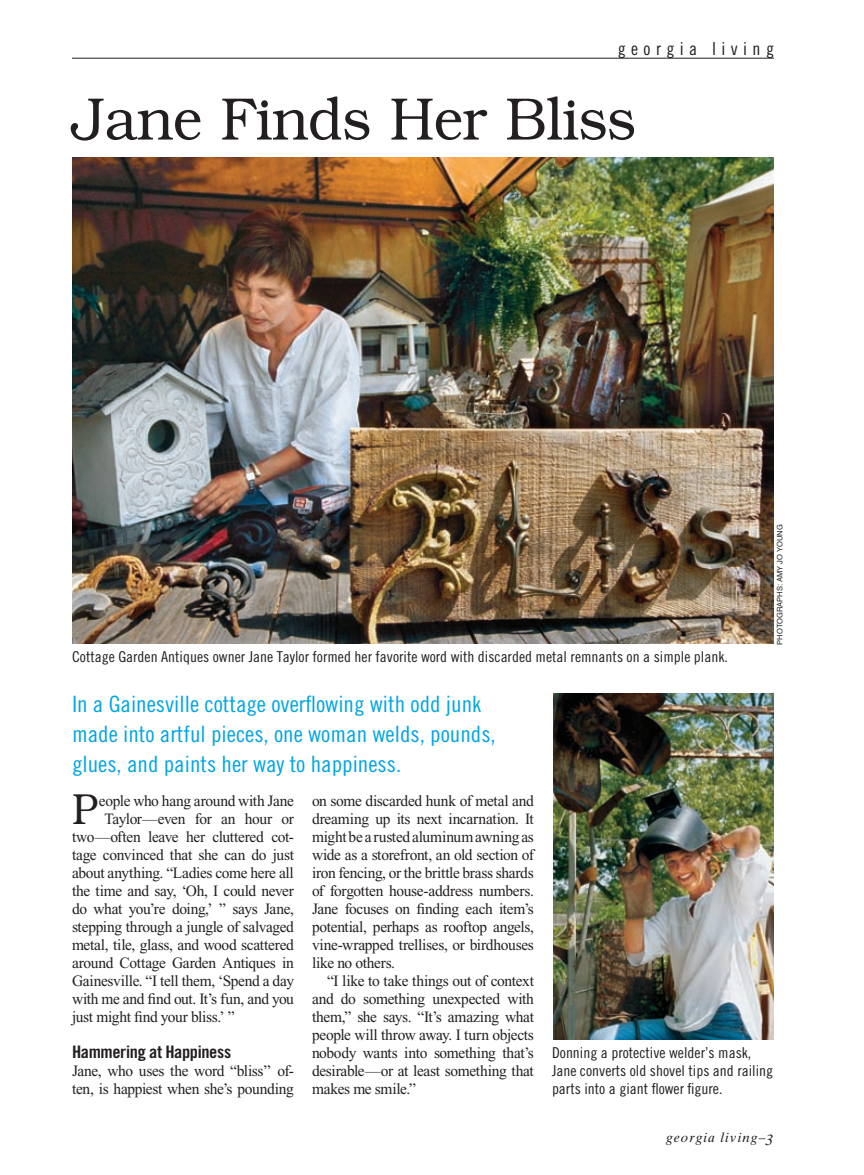
<style>
.page{position:relative;width:864px;height:1175px;background:#fff}
.page>*{position:absolute;margin:0;border:0;box-sizing:border-box;transform-origin:0 0}
.t1{font:300 60px "Bookman";letter-spacing:-.01em;color:#231f20;scale:.93 1}
.t2{font:300 43.5px "Bookman";color:#231f20;scale:.95 1}
.BL{font:22.5px/30px "Trade Gothic Cond Eighteen";color:#00a5e3;scale:1.05 1}
.TXF{font:18px "Trade Gothic Cond Eighteen";letter-spacing:.3em;color:#231f20}
.SH1{font:17.25px "Trade Gothic Bold Cond Twenty";letter-spacing:-.02em;color:#231f20;scale:1.07 1}
.TXF-2{font:15.75px/18px "Times New Roman";letter-spacing:-.02em;color:#231f20}
.TXT{font:15.75px/18px "Times New Roman";letter-spacing:-.02em;color:#231f20;text-align:justify}
.LEG{font:15px/18px "Trade Gothic Cond Eighteen";color:#231f20;scale:1.05 1}
.t3{font:13.5px "Times Ten Italic Os F";letter-spacing:.075em;color:#231f20}
.PC{font:7.5px "Helvetica";color:#231f20}
.s1{font-size:15px}
</style>
<div class="page">
<hr style="left:72px;top:58px;width:702px;height:1px;background:#231f20">
<img style="left:72px;top:158px;width:702px;height:486px">
<img style="left:553px;top:693px;width:221px;height:347px">
<p class="TXF" style="left:618px;top:38px;width:158px">georgia living</p>
<h1 class="t1" style="left:72px;top:85px;width:608px">Jane Finds Her Bliss</h1>
<p class="LEG" style="left:72px;top:647px;width:626px">Cottage Garden Antiques owner Jane Taylor formed her favorite word with discarded metal remnants on a simple plank.</p>
<p class="PC" style="left:774px;top:644px;width:121px;rotate:-90deg">PHOTOGRAPHS: Amy Jo Young</p>
<p class="BL" style="left:72px;top:689px;width:405px">In a Gainesville cottage overflowing with odd junk made into artful pieces, one woman welds, pounds, glues, and paints her way to happiness.</p>
<p class="TXF-2" style="left:312px;top:791px;width:224px;text-align:justify">on some discarded hunk of metal and dreaming up its next incarnation. It might be a rusted aluminum awning as wide as a storefront, an old section of iron fencing, or the brittle brass shards of forgotten house-address numbers.<br>Jane focuses on finding each item’s potential, perhaps as rooftop angels, vine-wrapped trellises, or birdhouses like no others.</p>
<p class="TXT" style="left:312px;top:971px;width:224px;text-indent:15px">“I like to take things out of context and do something unexpected with them,” she says. “It’s amazing what people will throw away. I turn objects nobody wants into something that’s desirable—or at least something that makes me smile.”</p>
<p class="t2" style="left:72px;top:784px;width:28px">P</p>
<p class="TXF-2" style="left:99px;top:791px;width:197px">eople who hang around with Jane</p>
<p class="TXF-2" style="left:105px;top:809px;width:191px">Taylor—even for an hour or</p>
<p class="TXF-2" style="left:72px;top:827px;width:224px">two—often leave her cluttered cot-</p>
<p class="TXF-2" style="left:72px;top:845px;width:224px">tage convinced that she can do just</p>
<p class="TXF-2" style="left:72px;top:863px;width:223px">about anything. “Ladies come here all</p>
<p class="TXF-2" style="left:72px;top:881px;width:223px">the time and say, ‘Oh, I could never</p>
<p class="TXF-2" style="left:72px;top:899px;width:223px">do what you’re doing,’ ” says Jane,</p>
<p class="TXF-2" style="left:72px;top:917px;width:224px">stepping through a jungle of salvaged</p>
<p class="TXF-2" style="left:72px;top:935px;width:223px">metal, tile, glass, and wood scattered</p>
<p class="TXF-2" style="left:72px;top:953px;width:223px">around Cottage Garden Antiques in</p>
<p class="TXF-2" style="left:72px;top:971px;width:224px">Gainesville. “I tell them, ‘Spend a day</p>
<p class="TXF-2" style="left:72px;top:989px;width:223px">with me and find out. It’s fun, and you</p>
<p class="TXF-2" style="left:72px;top:1007px;width:164px">just might find your bliss.’ ”</p>
<p class="SH1" style="left:72px;top:1041px;width:150px">Hammering at Happiness</p>
<p class="TXF-2" style="left:72px;top:1061px;width:224px">Jane, who uses the word “bliss’’ of&shy;ten, is happiest when she’s pounding</p>
<p class="LEG" style="left:552px;top:1043px;width:212px">Donning a protective welder’s mask,<br>Jane converts old shovel tips and railing parts into a giant flower figure.</p>
<p class="t3" style="left:666px;top:1129px;width:109px">georgia living–<span class="s1">3</span></p>
</div>
